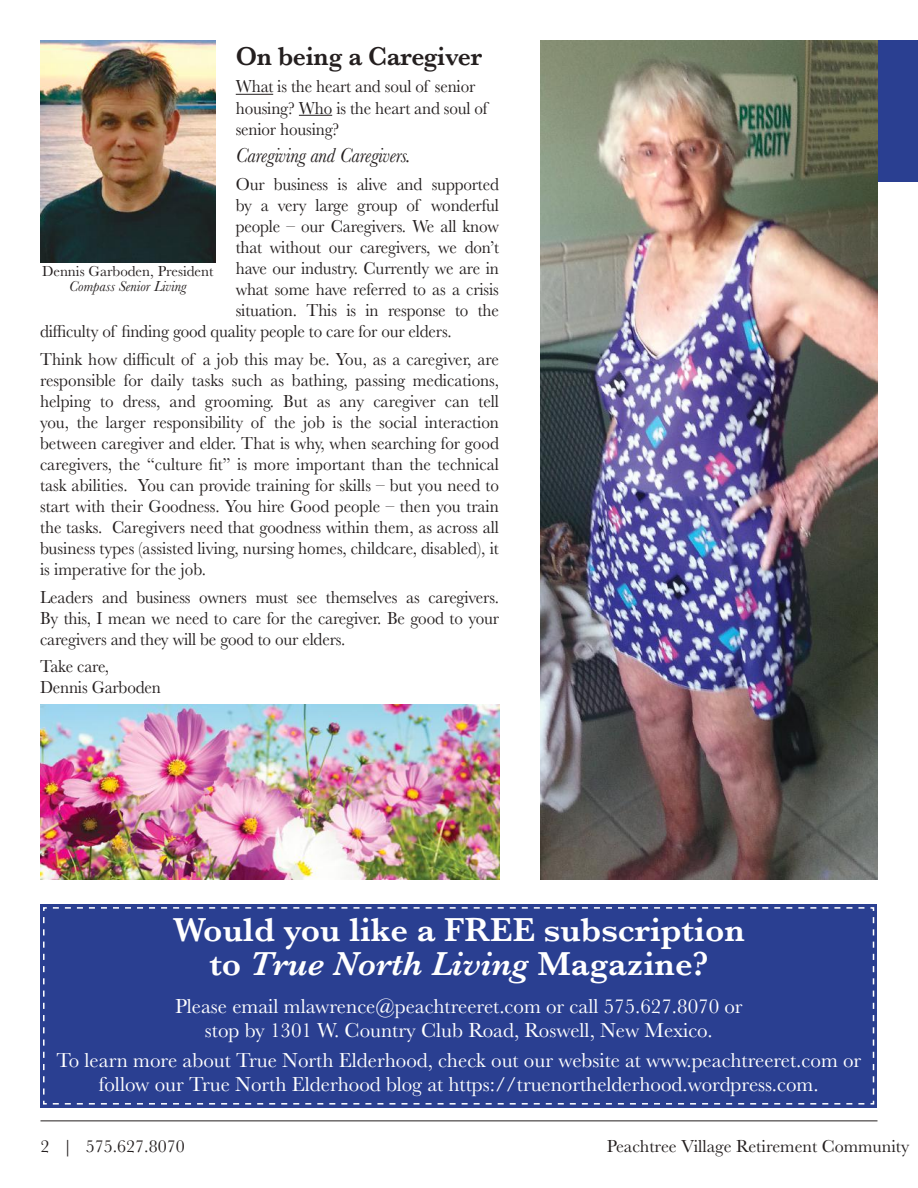
<style>
.page{position:relative;width:918px;height:1188px;background:#fff}
.page>*{position:absolute;margin:0;border:0;box-sizing:border-box;transform-origin:0 0}
.t1{font:600 34.5px/34.5px "Baskerville";color:#fff;text-align:center}
.t2{font:600 27px "Baskerville";letter-spacing:-.01em;color:#241f1f;scale:.95 1}
.t3{font:21px/24px "Baskerville";color:#fff;text-align:center}
.t4{font:italic 21px "Baskerville";letter-spacing:-.01em;color:#241f1f;scale:.95 1}
.t5{font:18px/21px "Baskerville";letter-spacing:-.01em;color:#241f1f;scale:.95 1}
.t6{font:18px "Baskerville";letter-spacing:-.01em;color:#241f1f}
.t7{font:15px "Baskerville";color:#241f1f}
.t8{font:italic 15px "Baskerville";color:#241f1f}
.s1{font-style:italic}
</style>
<div class="page">
<div style="left:864px;top:40px;width:54px;height:142px;background:#2a3f91"></div>
<div style="left:40px;top:905px;width:838px;height:203px;background:#2a3f91"></div>
<svg style="left:43px;top:907px;width:832px;height:198px"></svg>
<img style="left:540px;top:40px;width:338px;height:839px">
<hr style="left:40px;top:1120px;width:838px;height:1px;background:#241f1f">
<hr style="left:236px;top:94px;width:37px;height:1px;background:#241f1f">
<hr style="left:299px;top:115px;width:33px;height:1px;background:#241f1f">
<img style="left:40px;top:40px;width:176px;height:222px">
<img style="left:40px;top:704px;width:459px;height:175px">
<h2 class="t2" style="left:236px;top:37px;width:261px">On being a Caregiver</h2>
<p class="t5" style="left:236px;top:76px;width:267px">What is the heart and soul of senior housing? Who is the heart and soul of senior housing?</p>
<p class="t4" style="left:236px;top:141px;width:186px">Caregiving and Caregivers.</p>
<p class="t5" style="left:236px;top:174px;width:279px">Our business is alive and supported</p>
<p class="t5" style="left:236px;top:195px;width:279px">by a very large group of wonderful</p>
<p class="t5" style="left:236px;top:216px;width:279px">people – our Caregivers. We all know</p>
<p class="t5" style="left:236px;top:237px;width:279px">that without our caregivers, we don’t</p>
<p class="t5" style="left:236px;top:258px;width:279px">have our industry. Currently we are in</p>
<p class="t5" style="left:236px;top:279px;width:279px">what some have referred to as a crisis</p>
<p class="t5" style="left:236px;top:300px;width:279px">situation. This is in response to the</p>
<p class="t5" style="left:40px;top:321px;width:435px">difficulty of finding good quality people to care for our elders.</p>
<p class="t5" style="left:40px;top:349px;width:485px;text-align:justify">Think how difficult of a job this may be. You, as a caregiver, are responsible for daily tasks such as bathing, passing medications, helping to dress, and grooming. But as any caregiver can tell you, the larger responsibility of the job is the social interaction between caregiver and elder. That is why, when searching for good caregivers, the “culture fit” is more important than the technical task abilities. You can provide training for skills – but you need to start with their Goodness. You hire Good people – then you train the tasks. Caregivers need that goodness within them, as across all business types (assisted living, nursing homes, childcare, disabled), it is imperative for the job.</p>
<p class="t5" style="left:40px;top:587px;width:485px;text-align:justify">Leaders and business owners must see themselves as caregivers.<br>By this, I mean we need to care for the caregiver. Be good to your caregivers and they will be good to our elders.</p>
<p class="t5" style="left:40px;top:656px;width:129px">Take care,<br>Dennis Garboden</p>
<p class="t7" style="left:42px;top:261px;width:173px">Dennis Garboden, President</p>
<p class="t8" style="left:69px;top:276px;width:119px">Compass Senior Living</p>
<h1 class="t1" style="left:173px;top:912px;width:574px">Would you like a FREE subscription to <span class="s1">True North Living</span> Magazine?</h1>
<p class="t3" style="left:175px;top:994px;width:569px">Please email mlawrence@peachtreeret.com or call 575.627.8070 or stop by 1301 W. Country Club Road, Roswell, New Mexico.</p>
<p class="t3" style="left:56px;top:1049px;width:806px">To learn more about True North Elderhood, check out our website at www.peachtreeret.com or follow our True North Elderhood blog at https://truenorthelderhood.wordpress.com.</p>
<p class="t6" style="left:40px;top:1135px;width:146px">2 | 575.627.8070</p>
<p class="t6" style="left:607px;top:1135px;width:304px">Peachtree Village Retirement Community</p>
</div>
